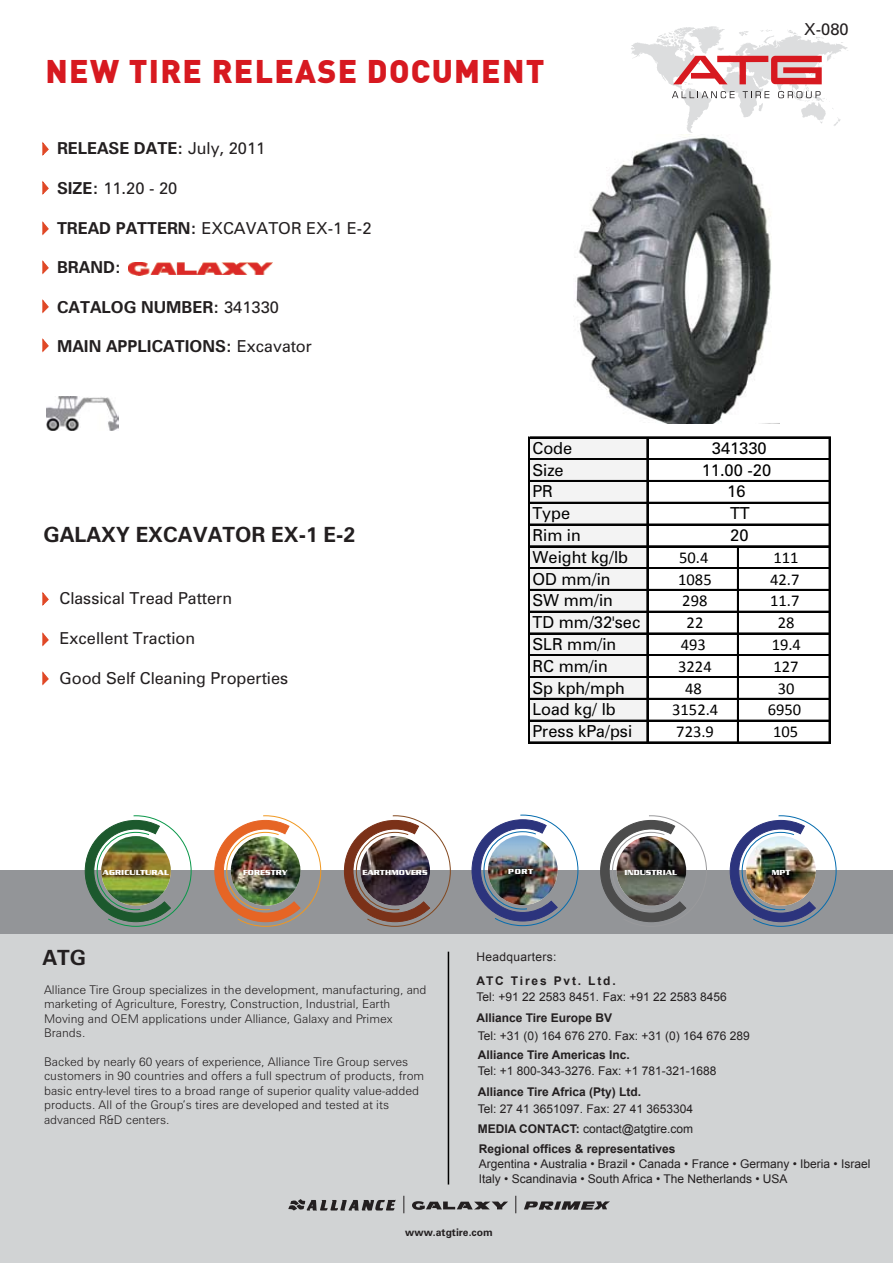
<style>
.page{position:relative;width:893px;height:1263px;background:#fff}
.page>*{position:absolute;margin:0;border:0;box-sizing:border-box;transform-origin:0 0}
.t1{font:900 32.1px "DIN";letter-spacing:.04em;color:#d71920}
.t2{font:700 21px "Zurich BT";color:#231f20}
.t3{font:16.5px/21.8px "Zurich BT";color:#010101}
.t4{font:16.5px "Zurich BT";color:#231f20}
.t5{font:700 16.5px "Zurich BT";color:#231f20}
.t6{font:16.5px "Calibri";color:#010101}
.t7{font:300 12px/14.4px "Zurich BT";color:#231f20}
.t8{font:12px/14.4px "Arial";color:#231f20}
.t9{font:700 12px "Arial";color:#231f20}
.t10{font:700 12px "Arial";letter-spacing:.155em;color:#231f20}
.t11{font:12px "Arial";letter-spacing:.025em;color:#231f20}
.t12{font:700 10.5px "Zurich BT";color:#231f20}
.t13{font:700 7.95px "Serpentine Std";color:#fff}
.s1{font-weight:400}
.s2{font-weight:700}
</style>
<div class="page">
<div style="left:0;top:870px;width:893px;height:151px;background:#939598"></div>
<div style="left:0;top:934px;width:893px;height:329px;background:#d1d3d4"></div>
<svg style="left:288px;top:1199px;width:108px;height:11px"></svg>
<svg style="left:524px;top:1201px;width:86px;height:9px"></svg>
<svg style="left:412px;top:1201px;width:96px;height:9px"></svg>
<svg style="left:404px;top:1196px;width:1px;height:17px"></svg>
<svg style="left:515px;top:1196px;width:1px;height:17px"></svg>
<hr style="left:448px;top:952px;width:1px;height:232px;background:#000">
<svg style="left:729px;top:815px;width:108px;height:112px"></svg>
<img style="left:746px;top:836px;width:70px;height:70px;border-radius:35px">
<svg style="left:84px;top:815px;width:108px;height:112px"></svg>
<img style="left:101px;top:836px;width:70px;height:70px;border-radius:35px">
<svg style="left:214px;top:815px;width:108px;height:112px"></svg>
<img style="left:231px;top:836px;width:69px;height:70px">
<svg style="left:343px;top:815px;width:108px;height:112px"></svg>
<img style="left:360px;top:836px;width:70px;height:70px;border-radius:35px">
<svg style="left:600px;top:815px;width:107px;height:108px"></svg>
<img style="left:617px;top:836px;width:69px;height:70px;border-radius:35px">
<svg style="left:471px;top:814px;width:108px;height:112px"></svg>
<img style="left:488px;top:835px;width:70px;height:70px;border-radius:35px">
<svg style="left:631px;top:26px;width:217px;height:107px"></svg>
<svg style="left:42px;top:142px;width:7px;height:13px"></svg>
<svg style="left:42px;top:181px;width:7px;height:13px"></svg>
<svg style="left:42px;top:222px;width:7px;height:13px"></svg>
<svg style="left:42px;top:261px;width:7px;height:13px"></svg>
<svg style="left:42px;top:300px;width:7px;height:13px"></svg>
<svg style="left:42px;top:339px;width:7px;height:13px"></svg>
<svg style="left:42px;top:592px;width:7px;height:13px"></svg>
<svg style="left:42px;top:633px;width:7px;height:13px"></svg>
<svg style="left:42px;top:672px;width:7px;height:13px"></svg>
<img style="left:46px;top:396px;width:72px;height:35px">
<div style="left:530px;top:438px;width:118px;height:305px;background:#f3f3f3"></div>
<hr style="left:529px;top:437px;width:1px;height:306px;background:#010101">
<hr style="left:647px;top:438px;width:1px;height:305px;background:#010101">
<hr style="left:829px;top:438px;width:1px;height:305px;background:#010101">
<hr style="left:737px;top:547px;width:2px;height:196px;background:#010101">
<hr style="left:530px;top:437px;width:300px;height:1px;background:#010101">
<hr style="left:530px;top:458px;width:300px;height:1px;background:#010101">
<hr style="left:530px;top:459px;width:300px;height:1px;background:#010101">
<hr style="left:530px;top:480px;width:300px;height:2px;background:#010101">
<hr style="left:530px;top:502px;width:300px;height:2px;background:#010101">
<hr style="left:530px;top:524px;width:300px;height:1px;background:#010101">
<hr style="left:530px;top:545px;width:300px;height:1px;background:#010101">
<hr style="left:530px;top:546px;width:300px;height:1px;background:#010101">
<hr style="left:530px;top:567px;width:300px;height:1px;background:#010101">
<hr style="left:530px;top:568px;width:300px;height:1px;background:#010101">
<hr style="left:530px;top:589px;width:300px;height:2px;background:#010101">
<hr style="left:530px;top:611px;width:300px;height:2px;background:#010101">
<hr style="left:530px;top:633px;width:300px;height:1px;background:#010101">
<hr style="left:530px;top:654px;width:300px;height:1px;background:#010101">
<hr style="left:530px;top:655px;width:300px;height:1px;background:#010101">
<hr style="left:530px;top:676px;width:300px;height:2px;background:#010101">
<hr style="left:530px;top:698px;width:300px;height:2px;background:#010101">
<hr style="left:530px;top:720px;width:300px;height:1px;background:#010101">
<hr style="left:530px;top:742px;width:300px;height:1px;background:#010101">
<img style="left:129px;top:262px;width:143px;height:13px">
<img style="left:575px;top:135px;width:196px;height:288px">
<h1 class="t1" style="left:46px;top:49px;width:500px">NEW TIRE RELEASE DOCUMENT</h1>
<h3 class="t5" style="left:57px;top:138px;width:210px">RELEASE DATE: <span class="s1">July, 2011</span></h3>
<h3 class="t4" style="left:57px;top:178px;width:122px"><span class="s2">SIZE:</span> 11.20 - 20</h3>
<h3 class="t4" style="left:57px;top:218px;width:316px"><span class="s2">TREAD PATTERN:</span> EXCAVATOR EX-1 E-2</h3>
<h3 class="t5" style="left:57px;top:257px;width:66px">BRAND:</h3>
<h3 class="t5" style="left:57px;top:297px;width:223px">CATALOG NUMBER: <span class="s1">341330</span></h3>
<h3 class="t5" style="left:57px;top:336px;width:257px">MAIN APPLICATIONS: <span class="s1">Excavator</span></h3>
<h2 class="t2" style="left:44px;top:521px;width:313px">GALAXY EXCAVATOR EX-1 E-2</h2>
<h3 class="t3" style="left:532px;top:437px;width:97px">Code<br>Size<br>PR<br>Type<br>Rim in<br>Weight kg/lb</h3>
<h3 class="t4" style="left:804px;top:19px;width:46px">X-080</h3>
<h3 class="t3" style="left:702px;top:437px;width:71px;text-align:center">341330<br>11.00 -20<br>16<br>TT<br>20</h3>
<h3 class="t6" style="left:679px;top:547px;width:31px">50.4</h3>
<h3 class="t6" style="left:773px;top:547px;width:27px">111</h3>
<h3 class="t4" style="left:59px;top:588px;width:174px">Classical Tread Pattern</h3>
<h3 class="t4" style="left:59px;top:628px;width:137px">Excellent Traction</h3>
<h3 class="t4" style="left:59px;top:668px;width:230px">Good Self Cleaning Properties</h3>
<h3 class="t3" style="left:532px;top:568px;width:80px">OD mm/in</h3>
<h3 class="t6" style="left:678px;top:569px;width:35px">1085</h3>
<h3 class="t6" style="left:770px;top:569px;width:31px">42.7</h3>
<h3 class="t3" style="left:532px;top:589px;width:82px">SW mm/in</h3>
<h3 class="t6" style="left:682px;top:591px;width:27px">298</h3>
<h3 class="t6" style="left:770px;top:591px;width:31px">11.7</h3>
<h3 class="t3" style="left:532px;top:611px;width:110px">TD mm/32'sec</h3>
<h3 class="t6" style="left:687px;top:612px;width:18px">22</h3>
<h3 class="t6" style="left:778px;top:612px;width:18px">28</h3>
<h3 class="t3" style="left:532px;top:633px;width:85px">SLR mm/in</h3>
<h3 class="t6" style="left:681px;top:634px;width:27px">493</h3>
<h3 class="t6" style="left:772px;top:634px;width:31px">19.4</h3>
<h3 class="t3" style="left:532px;top:655px;width:77px">RC mm/in</h3>
<h3 class="t6" style="left:678px;top:656px;width:35px">3224</h3>
<h3 class="t6" style="left:773px;top:656px;width:27px">127</h3>
<h3 class="t3" style="left:532px;top:677px;width:94px">Sp kph/mph</h3>
<h3 class="t6" style="left:685px;top:678px;width:18px">48</h3>
<h3 class="t6" style="left:778px;top:678px;width:18px">30</h3>
<h3 class="t3" style="left:532px;top:698px;width:85px">Load kg/ lb</h3>
<h3 class="t6" style="left:672px;top:700px;width:48px">3152.4</h3>
<h3 class="t6" style="left:768px;top:700px;width:35px">6950</h3>
<h3 class="t3" style="left:532px;top:720px;width:101px">Press kPa/psi</h3>
<h3 class="t6" style="left:676px;top:721px;width:39px">723.9</h3>
<h3 class="t6" style="left:773px;top:721px;width:27px">105</h3>
<p class="t13" style="left:103px;top:868px;width:68px">AGRICULTURAL</p>
<p class="t13" style="left:243px;top:868px;width:46px">FORESTRY</p>
<p class="t13" style="left:362px;top:868px;width:67px">EARTHMOVERS</p>
<p class="t13" style="left:508px;top:867px;width:26px">PORT</p>
<p class="t13" style="left:624px;top:868px;width:54px">INDUSTRIAL</p>
<p class="t13" style="left:772px;top:868px;width:20px">MPT</p>
<h2 class="t2" style="left:43px;top:945px;width:45px">ATG</h2>
<p class="t7" style="left:44px;top:982px;width:384px">Alliance Tire Group specializes in the development, manufacturing, and marketing of Agriculture, Forestry, Construction, Industrial, Earth Moving and OEM applications under Alliance, Galaxy and Primex Brands.</p>
<p class="t7" style="left:44px;top:1054px;width:382px">Backed by nearly 60 years of experience, Alliance Tire Group serves customers in 90 countries and offers a full spectrum of products, from basic entry-level tires to a broad range of superior quality value-added products. All of the Group’s tires are developed and tested at its advanced R&amp;D centers.</p>
<p class="t11" style="left:476px;top:949px;width:81px">Headquarters:</p>
<p class="t10" style="left:476px;top:973px;width:141px">ATC Tires Pvt. Ltd.</p>
<p class="t8" style="left:476px;top:989px;width:252px">Tel: +91 22 2583 8451. Fax: +91 22 2583 8456</p>
<p class="t9" style="left:476px;top:1010px;width:137px">Alliance Tire Europe BV</p>
<p class="t8" style="left:478px;top:1029px;width:274px">Tel: +31 (0) 164 676 270. Fax: +31 (0) 164 676 289</p>
<p class="t8" style="left:478px;top:1064px;width:240px">Tel: +1 800-343-3276. Fax: +1 781-321-1688</p>
<p class="t9" style="left:478px;top:1047px;width:154px">Alliance Tire Americas Inc.</p>
<p class="t9" style="left:478px;top:1083px;width:165px">Alliance Tire Africa (Pty) Ltd.</p>
<p class="t8" style="left:478px;top:1102px;width:217px">Tel: 27 41 3651097. Fax: 27 41 3653304</p>
<p class="t8" style="left:478px;top:1121px;width:217px"><span class="s2">MEDIA CONTACT:</span> contact@atgtire.com</p>
<p class="t8" style="left:479px;top:1157px;width:393px">Argentina • Australia • Brazil • Canada • France • Germany • Iberia • Israel<br>Italy • Scandinavia • South Africa • The Netherlands • USA</p>
<p class="t9" style="left:479px;top:1140px;width:198px">Regional offices &amp; representatives</p>
<p class="t12" style="left:405px;top:1226px;width:89px">www.atgtire.com</p>
</div>
